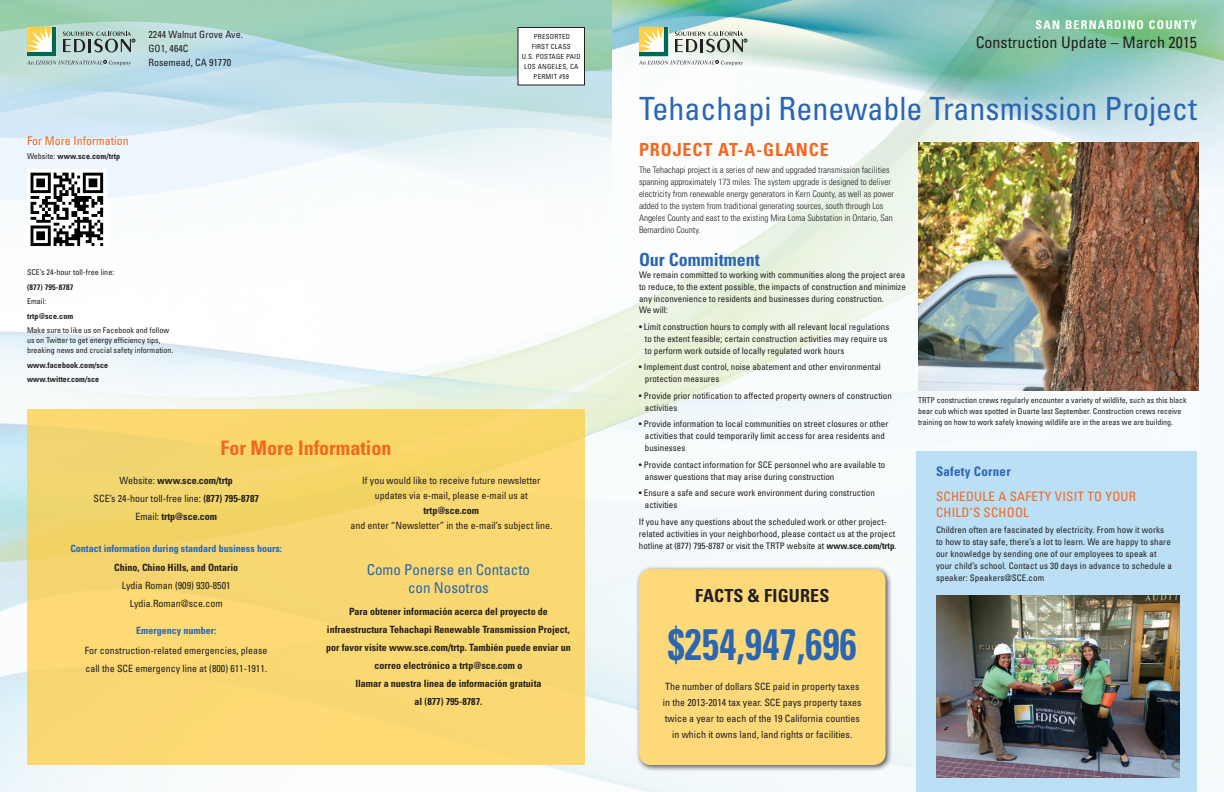
<style>
.page{position:relative;width:1224px;height:792px;background:#fff}
.page>*{position:absolute;margin:0;border:0;box-sizing:border-box;transform-origin:0 0}
.t1{font:700 condensed 44px "Univers";letter-spacing:.01em;color:#2b66b2;scale:.86 1}
.t2{font:condensed 32px "Univers";color:#2b66b2}
.t3{font:700 condensed 20px "Univers";color:#f36821}
.t4{font:700 condensed 18px "Univers";letter-spacing:.05em;color:#f36821}
.t5{font:700 condensed 18px "Univers";color:#2b66b2}
.t6{font:700 condensed 18px "Univers";letter-spacing:.01em;color:#231f20}
.t7{font:condensed 16px "Univers";color:#231f20}
.t8{font:condensed 15px/18px "Univers";color:#2b66b2;text-align:center}
.t9{font:condensed 13px/16px "Univers";letter-spacing:.02em;color:#f36821}
.t10{font:700 condensed 13px "Univers";letter-spacing:.02em;color:#2b66b2}
.t11{font:700 condensed 12px "Univers";letter-spacing:.1em;color:#fff}
.t12{font:condensed 12px "Univers";color:#f36821}
.t13{font:condensed 10px/16px "Univers";color:#231f20;text-align:center}
.t14{font:700 condensed 10px/18px "Univers";color:#231f20;text-align:center}
.t15{font:700 condensed 10px "Univers";color:#2b66b2}
.t16{font:condensed 9px/12px "Univers";color:#231f20}
.t17{font:300 condensed 9px/12px "Univers";color:#231f20}
.t18{font:condensed 8px/10px "Univers";color:#231f20}
.t19{font:700 condensed 8px/14.5px "Univers";letter-spacing:.015em;color:#231f20}
.t20{font:condensed 7px/10px "Univers";letter-spacing:.03em;color:#231f20}
.s1{font-weight:400}
.s2{font-weight:700}
</style>
<div class="page">
<img style="left:0;top:185px;width:1224px;height:607px">
<img style="left:612px;top:0;width:612px;height:185px">
<img style="left:0;top:78px;width:612px;height:161px">
<svg style="left:0;top:0;width:612px;height:78px;background:#a6d4c4"></svg>
<div style="left:518px;top:28px;width:66px;height:57px;background:#fff"></div>
<div style="left:517px;top:27px;width:68px;height:59px;border:1px solid #231f20"></div>
<svg style="left:639px;top:27px;width:108px;height:39px"></svg>
<svg style="left:27px;top:27px;width:108px;height:39px;background:#acc1b2"></svg>
<div style="left:27px;top:410px;width:558px;height:355px;background:#f9d871"></div>
<img style="left:27px;top:170px;width:80px;height:80px">
<img style="left:918px;top:142px;width:280px;height:248px">
<div style="left:917px;top:451px;width:280px;height:341px;background:#bbdff4"></div>
<img style="left:936px;top:595px;width:244px;height:182px">
<div style="left:635px;top:565px;width:258px;height:207px;background:#231f20;opacity:.75"></div>
<div style="left:639px;top:569px;width:247px;height:196px;background:#fed979;border-radius:12px"></div>
<p class="t13" style="left:148px;top:27px;width:96px;line-height:14px;text-align:left">2244 Walnut Grove Ave.<br>GO1, 464C<br>Rosemead, CA 91770</p>
<h3 class="t12" style="left:27px;top:133px;width:103px">For More I nformation</h3>
<p class="t19" style="left:27px;top:149px;width:95px"><span class="s1">Website:</span> www.sce.com/trtp</p>
<p class="t18" style="left:27px;top:267px;width:89px">SCE’s 24-hour toll-free line:</p>
<p class="t19" style="left:27px;top:280px;width:48px">(877) 795-8787</p>
<p class="t18" style="left:27px;top:296px;width:21px">Email:</p>
<p class="t19" style="left:27px;top:309px;width:48px">trtp@sce.com</p>
<p class="t18" style="left:27px;top:325px;width:148px">Make sure to like us on Facebook and follow us on Twitter to get energy efficiency tips, breaking news and crucial safety information.</p>
<p class="t19" style="left:27px;top:358px;width:83px">www.facebook.com/sce www.twitter.com/sce</p>
<p class="t20" style="left:532px;top:32px;width:40px;text-indent:2px">PRESORTED<br>First</p>
<p class="t20" style="left:551px;top:42px;width:17px">class</p>
<p class="t20" style="left:522px;top:52px;width:60px">U.S. POSTAGE PAI D</p>
<p class="t20" style="left:524px;top:62px;width:56px">LOS ANGELES, CA</p>
<p class="t20" style="left:534px;top:72px;width:37px">PERMIT #59</p>
<h3 class="t3" style="left:220px;top:436px;width:173px">For More Information</h3>
<p class="t13" style="left:362px;top:473px;width:180px;line-height:15px">If you would like to receive future newsletter updates via e-mail, please e-mail us at</p>
<p class="t14" style="left:423px;top:501px;width:57px">trtp@sce.com</p>
<p class="t13" style="left:350px;top:517px;width:203px">and enter “Newsletter” in the e-mail’s subject line.</p>
<p class="t14" style="left:94px;top:471px;width:167px"><span class="s1">Website:</span> www.sce.com/trtp<br><span class="s1">SCE’s 24-hour toll-free line:</span> (877) 795-8787<br><span class="s1">Email:</span> trtp@sce.com</p>
<p class="t15" style="left:70px;top:542px;width:213px">Contact information during standard business hours:</p>
<p class="t14" style="left:114px;top:559px;width:125px">Chino, Chino Hills, and Ontario</p>
<p class="t13" style="left:122px;top:577px;width:110px;line-height:18px">Lydia Roman (909) 930-8501<br>Lydia.Roman@sce.com</p>
<p class="t15" style="left:136px;top:625px;width:81px">Emergency number:</p>
<p class="t13" style="left:85px;top:641px;width:184px;line-height:18px;text-align:left">For construction-related emergencies, please call the SCE emergency line at (800) 611-1911.</p>
<h3 class="t8" style="left:367px;top:560px;width:165px">Como Ponerse en Contacto con Nosotros</h3>
<p class="t14" style="left:326px;top:603px;width:246px">Para obtener información acerca del proyecto de infraestructura Tehachapi Renewable Transmission Project, por favor visite www.sce.com/trtp. También puede enviar un correo electrónico a trtp@sce.com o<br>llamar a nuestra línea de información gratuita<br>al (877) 795-8787.</p>
<h3 class="t11" style="left:1036px;top:18px;width:163px">San bernardino county</h3>
<h3 class="t7" style="left:976px;top:32px;width:223px">Construction Update – March 2015</h3>
<h2 class="t2" style="left:639px;top:88px;width:560px">Tehachapi Renewable Transmission Project</h2>
<h3 class="t4" style="left:639px;top:139px;width:191px">Project At-A-Glance</h3>
<p class="t17" style="left:639px;top:164px;width:256px">The Tehachapi project is a series of new and upgraded transmission facilities spanning approximately 173 miles. The system upgrade is designed to deliver electricity from renewable energy generators in Kern County, as well as power added to the system from traditional generating sources, south through Los Angeles County and east to the existing Mira Loma Substation in Ontario, San Bernardino County.</p>
<h3 class="t5" style="left:639px;top:248px;width:122px">Our Commitment</h3>
<p class="t16" style="left:639px;top:268px;width:268px">We remain committed to working with communities along the project area to reduce, to the extent possible, the impacts of construction and minimize any inconvenience to residents and businesses during construction.<br>We will:</p>
<p class="t16" style="left:645px;top:321px;width:246px;text-indent:-6px">• Limit construction hours to comply with all relevant local regulations to the extent feasible; certain construction activities may require us to perform work outside of locally regulated work hours</p>
<p class="t16" style="left:645px;top:361px;width:237px;text-indent:-6px">• Implement dust control, noise abatement and other environmental protection measures</p>
<p class="t16" style="left:645px;top:390px;width:248px;text-indent:-6px">• Provide prior notification to affected property owners of construction activities</p>
<p class="t16" style="left:645px;top:418px;width:245px;text-indent:-6px">• Provide information to local communities on street closures or other activities that could temporarily limit access for area residents and businesses</p>
<p class="t16" style="left:645px;top:459px;width:242px;text-indent:-6px">• Provide contact information for SCE personnel who are available to answer questions that may arise during construction</p>
<p class="t16" style="left:645px;top:487px;width:231px;text-indent:-6px">• Ensure a safe and secure work environment during construction activities</p>
<p class="t16" style="left:639px;top:516px;width:259px">If you have any questions about the scheduled work or other project&shy;related activities in your neighborhood, please contact us at the project hotline at (877) 795-8787 or visit the TRTP website at <span class="s2">www.sce.com/trtp</span>.</p>
<h3 class="t6" style="left:695px;top:584px;width:134px">Facts &amp; Figures</h3>
<h1 class="t1" style="left:668px;top:617px;width:221px">$254,947,696</h1>
<p class="t13" style="left:663px;top:678px;width:200px">The number of dollars SCE paid in property taxes in the 2013-2014 tax year. SCE pays property taxes twice a year to each of the 19 California counties in which it owns land, land rights or facilities.</p>
<p class="t18" style="left:918px;top:395px;width:270px;line-height:11px">TRTP construction crews regularly encounter a variety of wildlife, such as this black bear cub which was spotted in Duarte last September. Construction crews receive training on how to work safely knowing wildlife are in the areas we are building.</p>
<h3 class="t10" style="left:936px;top:463px;width:76px">Safety Corner</h3>
<h3 class="t9" style="left:936px;top:488px;width:178px">Schedule a Safety Visit to Your<br>Child’s School</h3>
<p class="t16" style="left:936px;top:524px;width:237px">Children often are fascinated by electricity. From how it works to how to stay safe, there’s a lot to learn. We are happy to share our knowledge by sending one of our employees to speak at your child’s school. Contact us 30 days in advance to schedule a speaker: Speakers@SCE.com</p>
</div>
